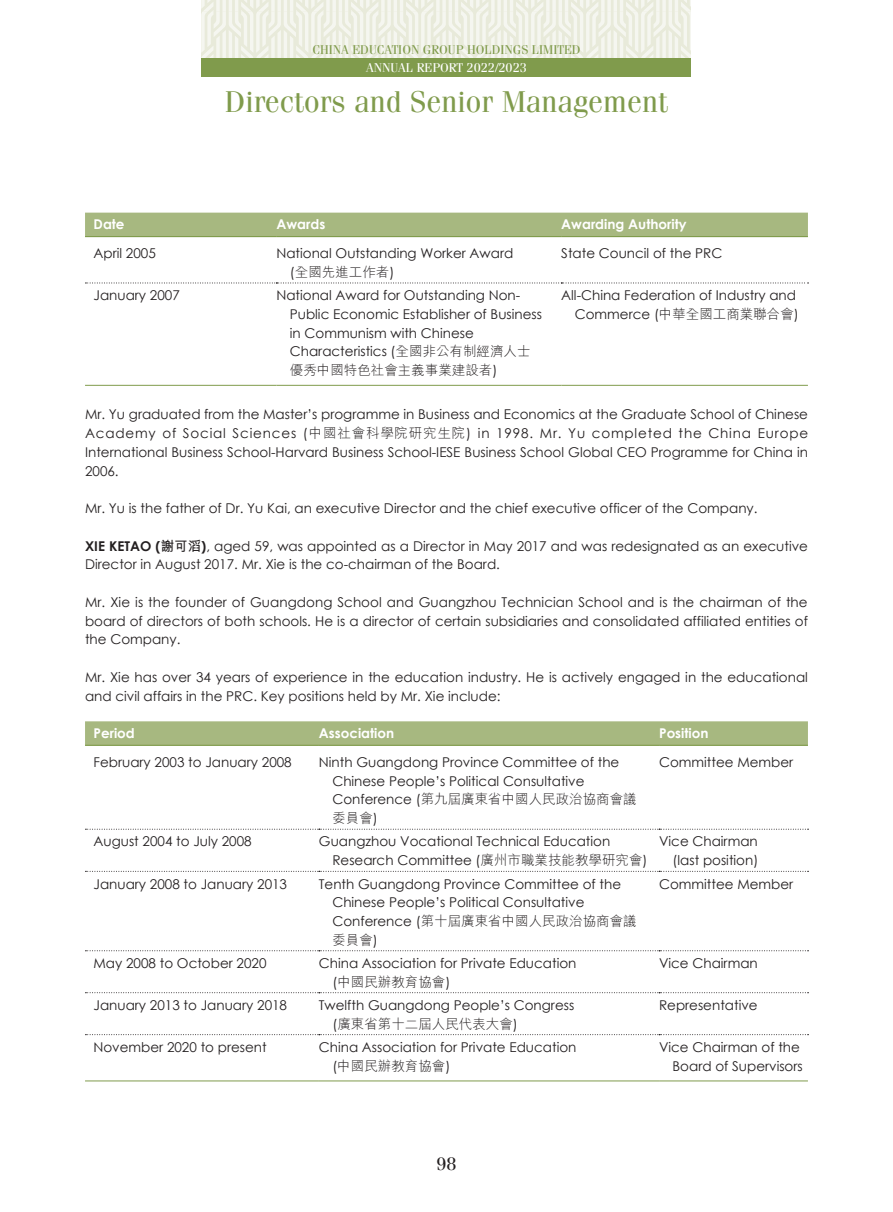
<style>
.page{position:relative;width:893px;height:1212px;background:#fff}
.page>*{position:absolute;margin:0;border:0;box-sizing:border-box;transform-origin:0 0}
.t1{font:30px "Fenice Std";color:#809b4c}
.t2{font:18px "Fenice Std";color:#231f20}
.t3{font:13.5px/18.8px "Century Gothic";color:#231f20}
.t4{font:300 13.5px/18.8px "M Hei HK";color:#231f20}
.t5{font:700 13.5px "Century Gothic";color:#fff}
.t6{font:12.75px "Fenice Std";color:#809b4c}
.t7{font:12.75px "Fenice Std";color:#fff}
.s1{font-family:"Century Gothic";font-weight:400}
.s2{font-family:"M Hei HK";font-weight:300}
.s3{font-weight:700}
.s4{font-family:"M Hei HK";font-weight:700}
</style>
<div class="page">
<svg style="left:202px;top:0;width:489px;height:77px"></svg>
<div style="left:202px;top:58px;width:489px;height:18px;background:#809b4c"></div>
<div style="left:85px;top:213px;width:723px;height:23px;background:#a7b880"></div>
<svg style="left:85px;top:283px;width:723px;height:1px"></svg>
<hr style="left:85px;top:236px;width:191px;height:1px;background:#809b4c">
<hr style="left:276px;top:236px;width:285px;height:1px;background:#809b4c">
<hr style="left:561px;top:236px;width:247px;height:1px;background:#809b4c">
<hr style="left:85px;top:385px;width:191px;height:1px;background:#809b4c">
<hr style="left:276px;top:385px;width:285px;height:1px;background:#809b4c">
<hr style="left:561px;top:385px;width:247px;height:1px;background:#809b4c">
<svg style="left:85px;top:721px;width:723px;height:24px;background:#a7b881"></svg>
<svg style="left:85px;top:829px;width:723px;height:1px"></svg>
<svg style="left:85px;top:871px;width:723px;height:1px"></svg>
<svg style="left:85px;top:950px;width:723px;height:1px"></svg>
<svg style="left:85px;top:992px;width:723px;height:1px"></svg>
<svg style="left:85px;top:1034px;width:723px;height:1px"></svg>
<hr style="left:85px;top:745px;width:234px;height:1px;background:#809b4c">
<hr style="left:319px;top:745px;width:340px;height:1px;background:#809b4c">
<hr style="left:659px;top:745px;width:149px;height:1px;background:#809b4c">
<hr style="left:85px;top:1080px;width:234px;height:1px;background:#809b4c">
<hr style="left:319px;top:1080px;width:340px;height:1px;background:#809b4c">
<hr style="left:659px;top:1080px;width:149px;height:1px;background:#809b4c">
<p class="t6" style="left:312px;top:42px;width:270px">CHINA EDUCATION GROUP HOLDINGS LIMITED</p>
<p class="t7" style="left:366px;top:60px;width:162px">ANNUAL REPORT 2022/2023</p>
<h1 class="t1" style="left:225px;top:84px;width:445px">Directors and Senior Management</h1>
<p class="t5" style="left:94px;top:214px;width:33px">Date</p>
<p class="t5" style="left:276px;top:214px;width:50px">Awards</p>
<p class="t5" style="left:561px;top:214px;width:127px">Awarding Authority</p>
<p class="t3" style="left:94px;top:244px;width:64px">April 2005</p>
<p class="t3" style="left:276px;top:244px;width:238px">National Outstanding Worker Award</p>
<p class="t4" style="left:290px;top:262px;width:106px"><span class="s1">(</span>全國先進工作者<span class="s1">)</span></p>
<p class="t3" style="left:561px;top:244px;width:163px">State Council of the PRC</p>
<p class="t3" style="left:94px;top:286px;width:88px">January 2007</p>
<p class="t3" style="left:290px;top:286px;width:254px;text-indent:-13px">National Award for Outstanding Non-Public Economic Establisher of Business in Communism with Chinese Characteristics (<span class="s2">全國非公有制經濟人士</span></p>
<p class="t4" style="left:290px;top:361px;width:209px">優秀中國特色社會主義事業建設者<span class="s1">)</span></p>
<p class="t3" style="left:561px;top:286px;width:239px;text-align:right">All-China Federation of Industry and<br>Commerce (<span class="s2">中華全國工商業聯合會</span>)</p>
<p class="t3" style="left:85px;top:405px;width:725px;text-align:justify">Mr. Yu graduated from the Master’s programme in Business and Economics at the Graduate School of Chinese Academy of Social Sciences (<span class="s2">中國社會科學院研究生院</span>) in 1998. Mr. Yu completed the China Europe International Business School-Harvard Business School-IESE Business School Global CEO Programme for China in 2006.</p>
<p class="t3" style="left:85px;top:499px;width:674px">Mr. Yu is the father of Dr. Yu Kai, an executive Director and the chief executive officer of the Company.</p>
<p class="t3" style="left:85px;top:536px;width:724px"><span class="s3">XIE KETAO (</span><span class="s4">謝可滔</span><span class="s3">)</span>, aged 59, was appointed as a Director in May 2017 and was redesignated as an executive<br>Director in August 2017. Mr. Xie is the co-chairman of the Board.</p>
<p class="t3" style="left:85px;top:592px;width:724px;text-align:justify">Mr. Xie is the founder of Guangdong School and Guangzhou Technician School and is the chairman of the board of directors of both schools. He is a director of certain subsidiaries and consolidated affiliated entities of the Company.</p>
<p class="t3" style="left:85px;top:667px;width:724px">Mr. Xie has over 34 years of experience in the education industry. He is actively engaged in the educational and civil affairs in the PRC. Key positions held by Mr. Xie include:</p>
<p class="t5" style="left:94px;top:723px;width:43px">Period</p>
<p class="t5" style="left:319px;top:723px;width:77px">Association</p>
<p class="t5" style="left:659px;top:723px;width:51px">Position</p>
<p class="t3" style="left:94px;top:752px;width:200px">February 2003 to January 2008</p>
<p class="t3" style="left:332px;top:752px;width:288px;text-indent:-13px">Ninth Guangdong Province Committee of the<br>Chinese People’s Political Consultative</p>
<p class="t4" style="left:332px;top:790px;width:306px"><span class="s1">Conference (</span>第九屆廣東省中國人民政治協商會議委員會<span class="s1">)</span></p>
<p class="t3" style="left:659px;top:752px;width:136px">Committee Member</p>
<p class="t3" style="left:94px;top:832px;width:160px">August 2004 to July 2008</p>
<p class="t3" style="left:332px;top:832px;width:317px;text-indent:-13px">Guangzhou Vocational Technical Education<br>Research Committee (<span class="s2">廣州市職業技能教學研究會</span>)</p>
<p class="t3" style="left:659px;top:832px;width:101px;text-align:right">Vice Chairman (last position)</p>
<p class="t3" style="left:94px;top:874px;width:195px">January 2008 to January 2013</p>
<p class="t3" style="left:332px;top:874px;width:290px;text-indent:-13px">Tenth Guangdong Province Committee of the<br>Chinese People’s Political Consultative</p>
<p class="t4" style="left:332px;top:911px;width:306px"><span class="s1">Conference (</span>第十屆廣東省中國人民政治協商會議委員會<span class="s1">)</span></p>
<p class="t3" style="left:659px;top:874px;width:136px">Committee Member</p>
<p class="t3" style="left:94px;top:953px;width:175px">May 2008 to October 2020</p>
<p class="t3" style="left:319px;top:953px;width:259px">China Association for Private Education</p>
<p class="t4" style="left:332px;top:972px;width:119px"><span class="s1">(</span>中國民辦教育協會<span class="s1">)</span></p>
<p class="t3" style="left:659px;top:953px;width:100px">Vice Chairman</p>
<p class="t3" style="left:93px;top:995px;width:195px">January 2013 to January 2018</p>
<p class="t3" style="left:319px;top:995px;width:257px">Twelfth Guangdong People’s Congress</p>
<p class="t4" style="left:332px;top:1014px;width:187px"><span class="s1">(</span>廣東省第十二屆人民代表大會<span class="s1">)</span></p>
<p class="t3" style="left:659px;top:995px;width:100px">Representative</p>
<p class="t3" style="left:93px;top:1037px;width:175px">November 2020 to present</p>
<p class="t3" style="left:319px;top:1037px;width:259px">China Association for Private Education</p>
<p class="t4" style="left:332px;top:1056px;width:119px"><span class="s1">(</span>中國民辦教育協會<span class="s1">)</span></p>
<p class="t3" style="left:659px;top:1037px;width:145px;text-align:right">Vice Chairman of the<br>Board of Supervisors</p>
<h2 class="t2" style="left:436px;top:1152px;width:22px">98</h2>
</div>
